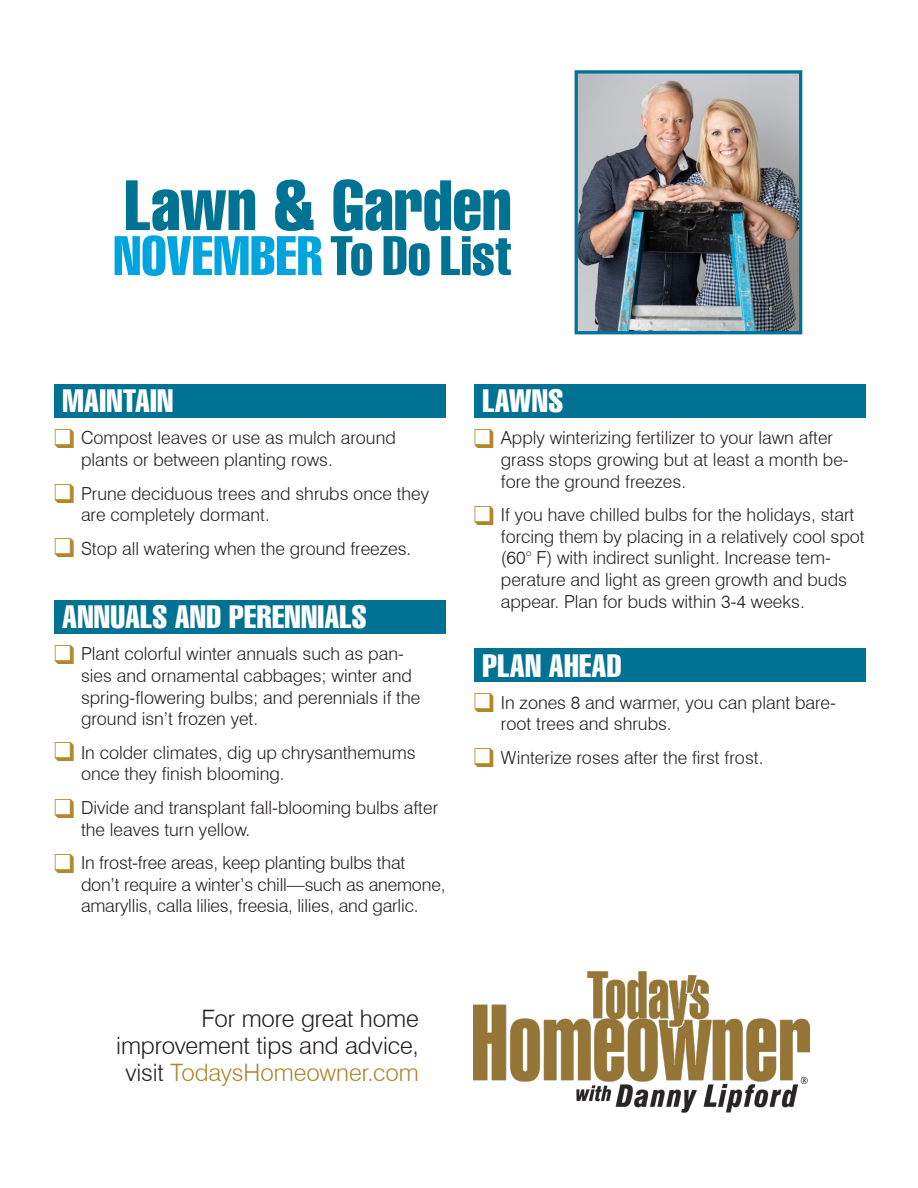
<style>
.page{position:relative;width:918px;height:1188px;background:#fff}
.page>*{position:absolute;margin:0;border:0;box-sizing:border-box;transform-origin:0 0}
.t1{font:extra-condensed 69px "Swiss 911 BT";letter-spacing:.005em;color:#007293}
.t2{font:extra-condensed 54px "Swiss 911 BT";letter-spacing:.005em;color:#00a4de}
.t3{font:extra-condensed 31.5px "Swiss 911 BT";letter-spacing:.015em;color:#fff}
.t4{font:300 24px "Swiss 721 BT";letter-spacing:-.005em;color:#231f20}
.t5{font:300 24px "Swiss 721 BT";letter-spacing:-.005em;color:#ab8532}
.t6{font:300 18px/21.6px "Swiss 721 BT";color:#231f20}
.s1{color:#007293}
.s2{color:#231f20}
</style>
<div class="page">
<div style="left:54px;top:384px;width:392px;height:33px;background:#007293"></div>
<div style="left:474px;top:384px;width:391px;height:33px;background:#007293"></div>
<div style="left:474px;top:648px;width:391px;height:34px;background:#007293"></div>
<div style="left:54px;top:600px;width:392px;height:33px;background:#007293"></div>
<img style="left:474px;top:972px;width:335px;height:141px">
<img style="left:579px;top:74px;width:219px;height:256px">
<div style="left:575px;top:70px;width:227px;height:264px;border:3px solid #007397"></div>
<p class="t1" style="left:124px;top:166px;width:389px">Lawn &amp; Garden</p>
<p class="t2" style="left:113px;top:225px;width:400px">NOVEMBER <span class="s1">To Do List</span></p>
<p class="t3" style="left:63px;top:383px;width:112px">MAINTAIN</p>
<p class="t3" style="left:483px;top:383px;width:82px">LAWNS</p>
<p class="t6" style="left:81px;top:427px;width:316px">Compost leaves or use as mulch around plants or between planting rows.</p>
<p class="t6" style="left:81px;top:482px;width:350px">Prune deciduous trees and shrubs once they are completely dormant.</p>
<p class="t6" style="left:81px;top:538px;width:332px">Stop all watering when the ground freezes.</p>
<p class="t3" style="left:63px;top:599px;width:305px">ANNUALS AND PERENNIALS</p>
<p class="t6" style="left:81px;top:643px;width:341px">Plant colorful winter annuals such as pan&shy;sies and ornamental cabbages; winter and spring-flowering bulbs; and perennials if the ground isn’t frozen yet.</p>
<p class="t6" style="left:81px;top:741px;width:336px">In colder climates, dig up chrysanthemums once they finish blooming.</p>
<p class="t6" style="left:81px;top:797px;width:359px">Divide and transplant fall-blooming bulbs after the leaves turn yellow.</p>
<p class="t6" style="left:81px;top:852px;width:366px">In frost-free areas, keep planting bulbs that don’t require a winter’s chill—such as anemone, amaryllis, calla lilies, freesia, lilies, and garlic.</p>
<p class="t4" style="left:201px;top:1004px;width:219px">For more great home</p>
<p class="t4" style="left:116px;top:1031px;width:304px">improvement tips and advice,</p>
<p class="t5" style="left:126px;top:1058px;width:295px"><span class="s2">visit</span> TodaysHomeowner.com</p>
<p class="t6" style="left:501px;top:427px;width:349px">Apply winterizing fertilizer to your lawn after grass stops growing but at least a month be&shy;fore the ground freezes.</p>
<p class="t6" style="left:501px;top:504px;width:365px">If you have chilled bulbs for the holidays, start forcing them by placing in a relatively cool spot (60° F) with indirect sunlight. Increase tem&shy;perature and light as green growth and buds appear. Plan for buds within 3-4 weeks.</p>
<p class="t3" style="left:483px;top:647px;width:140px">PLAN AHEAD</p>
<p class="t6" style="left:501px;top:691px;width:337px">In zones 8 and warmer, you can plant bare&shy;root trees and shrubs.</p>
<p class="t6" style="left:501px;top:746px;width:264px">Winterize roses after the first frost.</p>
</div>
